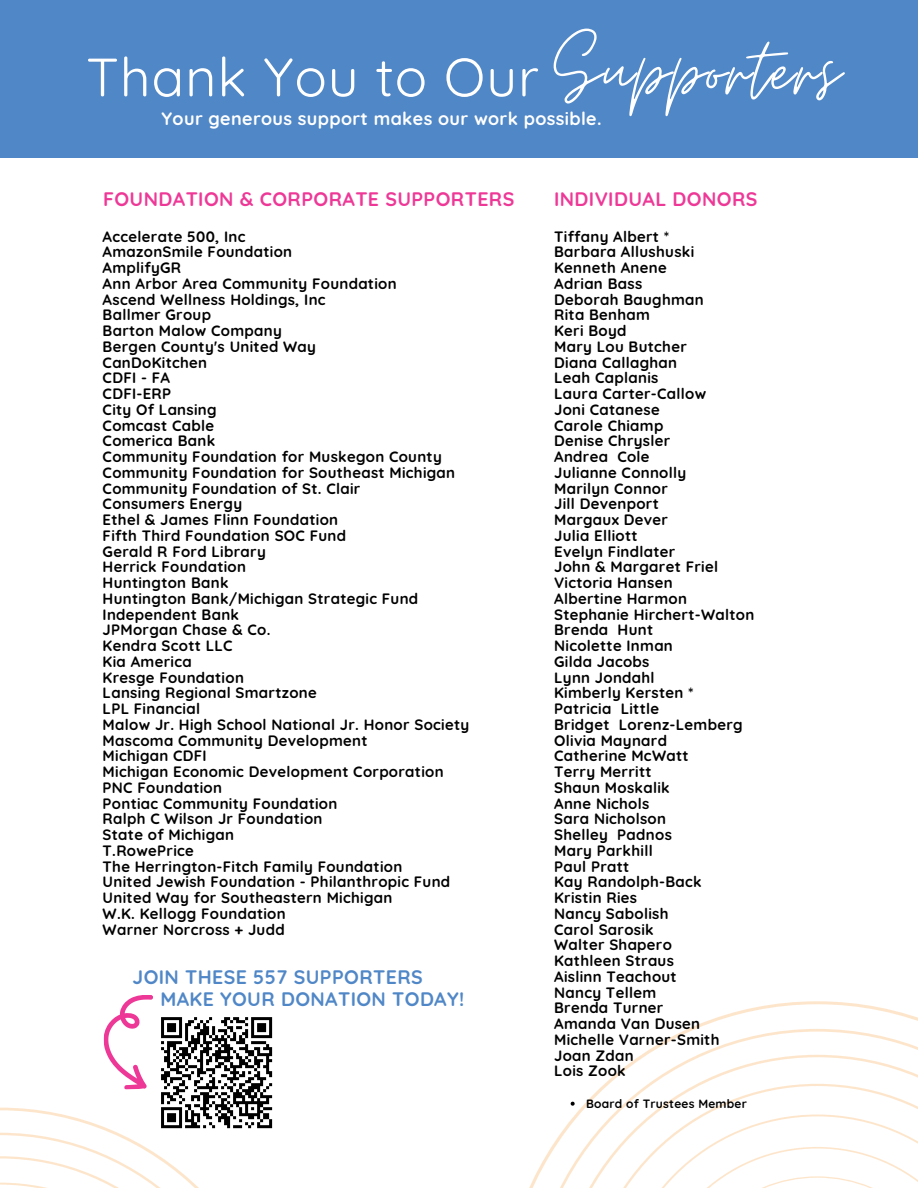
<style>
.page{position:relative;width:918px;height:1188px;background:#fff}
.page>*{position:absolute;margin:0;border:0;box-sizing:border-box;transform-origin:0 0}
.t1{font:93px "Moon Time";letter-spacing:.02em;color:#fff}
.t2{font:54px "Quicksand";letter-spacing:.02em;color:#fff}
.t3{font:700 19.5px "Quicksand";letter-spacing:.02em;color:#ee3897}
.t4{font:700 19.5px/21.3px "Quicksand";letter-spacing:.02em;color:#5087c7}
.t5{font:700 18px "Quicksand";letter-spacing:.02em;color:#fff}
.t6{font:700 15px/15.8px "Quicksand";letter-spacing:.02em;color:#000}
.t7{font:700 12px "Quicksand";letter-spacing:.02em;color:#000}
</style>
<div class="page">
<div style="left:0;top:0;width:918px;height:157px;background:#5087c7"></div>
<svg style="left:529px;top:1001px;width:389px;height:187px"></svg>
<svg style="left:530px;top:1029px;width:388px;height:159px"></svg>
<svg style="left:0;top:995px;width:273px;height:193px"></svg>
<svg style="left:571px;top:1102px;width:4px;height:4px"></svg>
<h1 class="t1" style="left:554px;top:14px;width:288px">Supporters</h1>
<h2 class="t2" style="left:86px;top:42px;width:454px">Thank You to Our</h2>
<p class="t5" style="left:162px;top:107px;width:441px">Your generous support makes our work possible.</p>
<h3 class="t3" style="left:103px;top:186px;width:413px">FOUNDATION &amp; CORPORATE SUPPORTERS</h3>
<h3 class="t3" style="left:554px;top:186px;width:205px">INDIVIDUAL DONORS</h3>
<p class="t6" style="left:103px;top:228px;width:368px">Accelerate 500, Inc<br>AmazonSmile Foundation<br>AmplifyGR<br>Ann Arbor Area Community Foundation<br>Ascend Wellness Holdings, Inc<br>Ballmer Group<br>Barton Malow Company<br>Bergen County's United Way<br>CanDoKitchen<br>CDFI - FA<br>CDFI-ERP<br>City Of Lansing<br>Comcast Cable<br>Comerica Bank<br>Community Foundation for Muskegon County<br>Community Foundation for Southeast Michigan<br>Community Foundation of St. Clair<br>Consumers Energy<br>Ethel &amp; James Flinn Foundation<br>Fifth Third Foundation SOC Fund<br>Gerald R Ford Library<br>Herrick Foundation<br>Huntington Bank<br>Huntington Bank/Michigan Strategic Fund<br>Independent Bank<br>JPMorgan Chase &amp; Co.<br>Kendra Scott LLC<br>Kia America<br>Kresge Foundation<br>Lansing Regional Smartzone<br>LPL Financial<br>Malow Jr. High School National Jr. Honor Society<br>Mascoma Community Development<br>Michigan CDFI<br>Michigan Economic Development Corporation<br>PNC Foundation<br>Pontiac Community Foundation<br>Ralph C Wilson Jr Foundation<br>State of Michigan<br>T.RowePrice<br>The Herrington-Fitch Family Foundation<br>United Jewish Foundation - Philanthropic Fund<br>United Way for Southeastern Michigan<br>W.K. Kellogg Foundation<br>Warner Norcross + Judd</p>
<h3 class="t4" style="left:160px;top:966px;width:306px;text-indent:-28px">JOIN THESE 557 SUPPORTERS<br>MAKE YOUR DONATION TODAY!</h3>
<p class="t6" style="left:554px;top:228px;width:202px">Tiffany Albert *<br>Barbara Allushuski<br>Kenneth Anene<br>Adrian Bass<br>Deborah Baughman<br>Rita Benham<br>Keri Boyd<br>Mary Lou Butcher<br>Diana Callaghan<br>Leah Caplanis<br>Laura Carter-Callow<br>Joni Catanese<br>Carole Chiamp<br>Denise Chrysler<br>Andrea Cole<br>Julianne Connolly<br>Marilyn Connor<br>Jill Devenport<br>Margaux Dever<br>Julia Elliott<br>Evelyn Findlater<br>John &amp; Margaret Friel<br>Victoria Hansen<br>Albertine Harmon<br>Stephanie Hirchert-Walton<br>Brenda Hunt<br>Nicolette Inman<br>Gilda Jacobs<br>Lynn Jondahl<br>Kimberly Kersten *<br>Patricia Little<br>Bridget Lorenz-Lemberg<br>Olivia Maynard<br>Catherine McWatt<br>Terry Merritt<br>Shaun Moskalik<br>Anne Nichols<br>Sara Nicholson<br>Shelley Padnos<br>Mary Parkhill<br>Paul Pratt<br>Kay Randolph-Back<br>Kristin Ries<br>Nancy Sabolish<br>Carol Sarosik<br>Walter Shapero<br>Kathleen Straus<br>Aislinn Teachout<br>Nancy Tellem<br>Brenda Turner<br>Amanda Van Dusen<br>Michelle Varner-Smith<br>Joan Zdan<br>Lois Zook</p>
<p class="t7" style="left:586px;top:1096px;width:163px">Board of Trustees Member</p>
</div>
